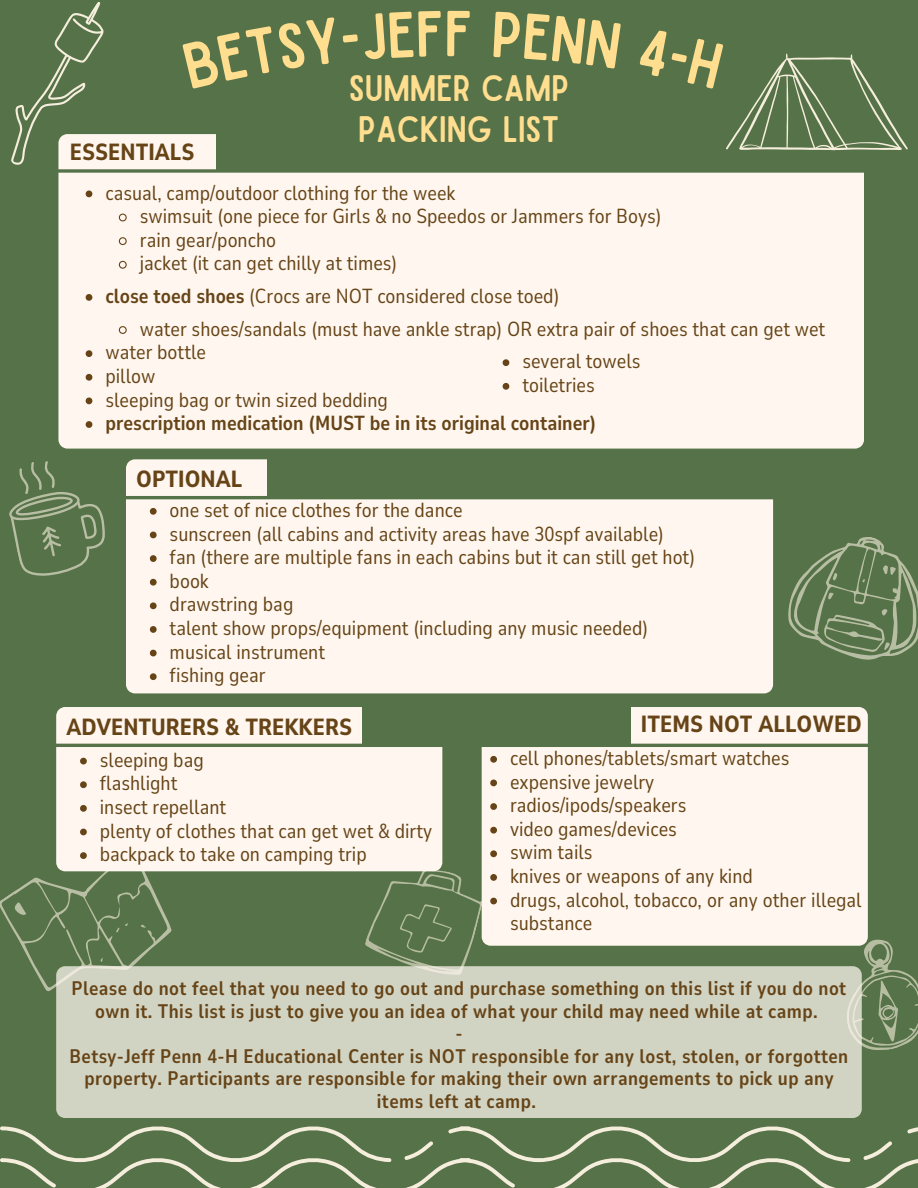
<style>
.page{position:relative;width:918px;height:1188px;background:#567248}
.page>*{position:absolute;margin:0;border:0;box-sizing:border-box;transform-origin:0 0}
.t1{font:61.95px "Sailors";color:#ffde90}
.t2{font:35.25px/41.7px "Sailors";color:#ffde90}
.t3{font:800 23.25px "Nunito Sans 10 pt Condensed";color:#664417}
.t4{font:20.25px/23.7px "Nunito Sans 10 pt Condensed";color:#664417}
.t5{font:700 20.25px "Nunito Sans 10 pt Condensed";color:#664417}
.t6{font:700 19.5px/22.5px "Nunito Sans 10 pt Condensed";letter-spacing:.02em;color:#664417;text-align:center}
.s1{font-weight:700}
</style>
<div class="page">
<svg style="left:862px;top:939px;width:56px;height:111px"></svg>
<div style="left:58px;top:134px;width:806px;height:315px;background:#fff7ef"></div>
<svg style="left:9px;top:461px;width:96px;height:115px"></svg>
<svg style="left:11px;top:1px;width:130px;height:167px"></svg>
<svg style="left:58px;top:169px;width:806px;height:4px"></svg>
<svg style="left:86px;top:191px;width:6px;height:6px"></svg>
<svg style="left:118px;top:213px;width:10px;height:9px"></svg>
<svg style="left:118px;top:236px;width:10px;height:10px"></svg>
<svg style="left:118px;top:260px;width:10px;height:10px"></svg>
<svg style="left:86px;top:294px;width:6px;height:7px"></svg>
<svg style="left:118px;top:325px;width:10px;height:10px"></svg>
<svg style="left:86px;top:350px;width:6px;height:7px"></svg>
<svg style="left:86px;top:374px;width:6px;height:7px"></svg>
<svg style="left:86px;top:398px;width:6px;height:6px"></svg>
<svg style="left:86px;top:421px;width:6px;height:7px"></svg>
<div style="left:126px;top:459px;width:647px;height:234px;background:#fff7ef"></div>
<div style="left:216px;top:130px;width:664px;height:41px;background:#567248"></div>
<svg style="left:150px;top:508px;width:7px;height:7px"></svg>
<svg style="left:150px;top:532px;width:7px;height:6px"></svg>
<svg style="left:150px;top:555px;width:7px;height:7px"></svg>
<svg style="left:150px;top:579px;width:7px;height:7px"></svg>
<svg style="left:150px;top:602px;width:7px;height:7px"></svg>
<svg style="left:150px;top:626px;width:7px;height:7px"></svg>
<svg style="left:150px;top:650px;width:7px;height:6px"></svg>
<svg style="left:150px;top:673px;width:7px;height:7px"></svg>
<div style="left:267px;top:457px;width:651px;height:42px;background:#567248"></div>
<hr style="left:115px;top:496px;width:803px;height:3px;background:#567248">
<div style="left:56px;top:707px;width:386px;height:164px;background:#fff7ef"></div>
<hr style="left:45px;top:744px;width:873px;height:3px;background:#567248">
<svg style="left:80px;top:758px;width:7px;height:6px"></svg>
<svg style="left:80px;top:781px;width:7px;height:7px"></svg>
<svg style="left:80px;top:805px;width:7px;height:7px"></svg>
<svg style="left:0;top:822px;width:189px;height:170px"></svg>
<div style="left:482px;top:707px;width:386px;height:239px;background:#fff7ef"></div>
<hr style="left:471px;top:744px;width:447px;height:3px;background:#567248">
<div style="left:362px;top:705px;width:268px;height:40px;background:#567248"></div>
<svg style="left:490px;top:756px;width:7px;height:7px"></svg>
<svg style="left:490px;top:780px;width:7px;height:6px"></svg>
<svg style="left:490px;top:803px;width:7px;height:7px"></svg>
<svg style="left:490px;top:827px;width:7px;height:7px"></svg>
<svg style="left:362px;top:850px;width:135px;height:116px"></svg>
<svg style="left:503px;top:359px;width:6px;height:7px"></svg>
<svg style="left:503px;top:383px;width:6px;height:7px"></svg>
<svg style="left:788px;top:537px;width:130px;height:123px"></svg>
<div style="left:56px;top:966px;width:806px;height:152px;background:#d2d4c3"></div>
<svg style="left:0;top:1126px;width:918px;height:62px"></svg>
<svg style="left:726px;top:53px;width:182px;height:97px"></svg>
<p class="t3" style="left:70px;top:136px;width:126px">ESSENTIALS</p>
<h3 class="t1" style="left:444px;top:11px;width:30px">F</h3>
<h3 class="t2" style="left:349px;top:69px;width:222px">SUMMER CAMP<br>PACKING LIST</h3>
<p class="t4" style="left:105px;top:181px;width:352px">casual, camp/outdoor clothing for the week</p>
<h1 class="t4" style="left:140px;top:205px;width:523px">swimsuit (one piece for Girls &amp; no Speedos or Jammers for Boys)</h1>
<p class="t4" style="left:140px;top:228px;width:138px">rain gear/poncho</p>
<h2 class="t4" style="left:140px;top:252px;width:259px">jacket (it can get chilly at times)</h2>
<h3 class="t4" style="left:105px;top:285px;width:456px"><span class="s1">close toed shoes</span> (Crocs are NOT considered close toed)</h3>
<p class="t4" style="left:140px;top:317px;width:687px">water shoes/sandals (must have ankle strap) OR extra pair of shoes that can get wet</p>
<p class="t4" style="left:105px;top:341px;width:102px">water bottle</p>
<p class="t4" style="left:105px;top:364px;width:51px">pillow</p>
<p class="t4" style="left:105px;top:388px;width:284px">sleeping bag or twin sized bedding</p>
<p class="t5" style="left:105px;top:410px;width:492px">prescription medication (MUST be in its original container)</p>
<p class="t4" style="left:522px;top:350px;width:120px">several towels</p>
<p class="t4" style="left:522px;top:373px;width:74px">toiletries</p>
<h3 class="t3" style="left:136px;top:464px;width:108px">OPTIONAL</h3>
<p class="t4" style="left:170px;top:498px;width:295px">one set of nice clothes for the dance</p>
<p class="t4" style="left:170px;top:522px;width:496px">sunscreen (all cabins and activity areas have 30spf available)</p>
<p class="t4" style="left:170px;top:546px;width:527px">fan (there are multiple fans in each cabins but it can still get hot)</p>
<p class="t4" style="left:170px;top:569px;width:41px">book</p>
<p class="t4" style="left:170px;top:593px;width:125px">drawstring bag</p>
<p class="t4" style="left:170px;top:617px;width:480px">talent show props/equipment (including any music needed)</p>
<p class="t4" style="left:170px;top:640px;width:157px">musical instrument</p>
<p class="t4" style="left:170px;top:664px;width:97px">fishing gear</p>
<p class="t3" style="left:66px;top:712px;width:287px">ADVENTURERS &amp; TREKKERS</p>
<p class="t4" style="left:100px;top:748px;width:105px">sleeping bag</p>
<p class="t4" style="left:100px;top:772px;width:79px">flashlight</p>
<p class="t4" style="left:100px;top:795px;width:128px">insect repellant</p>
<p class="t4" style="left:100px;top:819px;width:334px">plenty of clothes that can get wet &amp; dirty</p>
<p class="t4" style="left:100px;top:843px;width:268px">backpack to take on camping trip</p>
<p class="t3" style="left:641px;top:708px;width:222px">ITEMS NOT ALLOWED</p>
<p class="t4" style="left:510px;top:746px;width:281px">cell phones/tablets/smart watches</p>
<p class="t4" style="left:510px;top:770px;width:146px">expensive jewelry</p>
<p class="t4" style="left:510px;top:794px;width:178px">radios/ipods/speakers</p>
<p class="t4" style="left:510px;top:817px;width:168px">video games/devices</p>
<p class="t4" style="left:510px;top:841px;width:84px">swim tails</p>
<p class="t4" style="left:510px;top:865px;width:244px">knives or weapons of any kind</p>
<p class="t4" style="left:510px;top:888px;width:353px">drugs, alcohol, tobacco, or any other illegal substance</p>
<p class="t6" style="left:70px;top:978px;width:780px">Please do not feel that you need to go out and purchase something on this list if you do not own it. This list is just to give you an idea of what your child may need while at camp.<br>-<br>Betsy-Jeff Penn 4-H Educational Center is NOT responsible for any lost, stolen, or forgotten property. Participants are responsible for making their own arrangements to pick up any items left at camp.</p>
</div>
